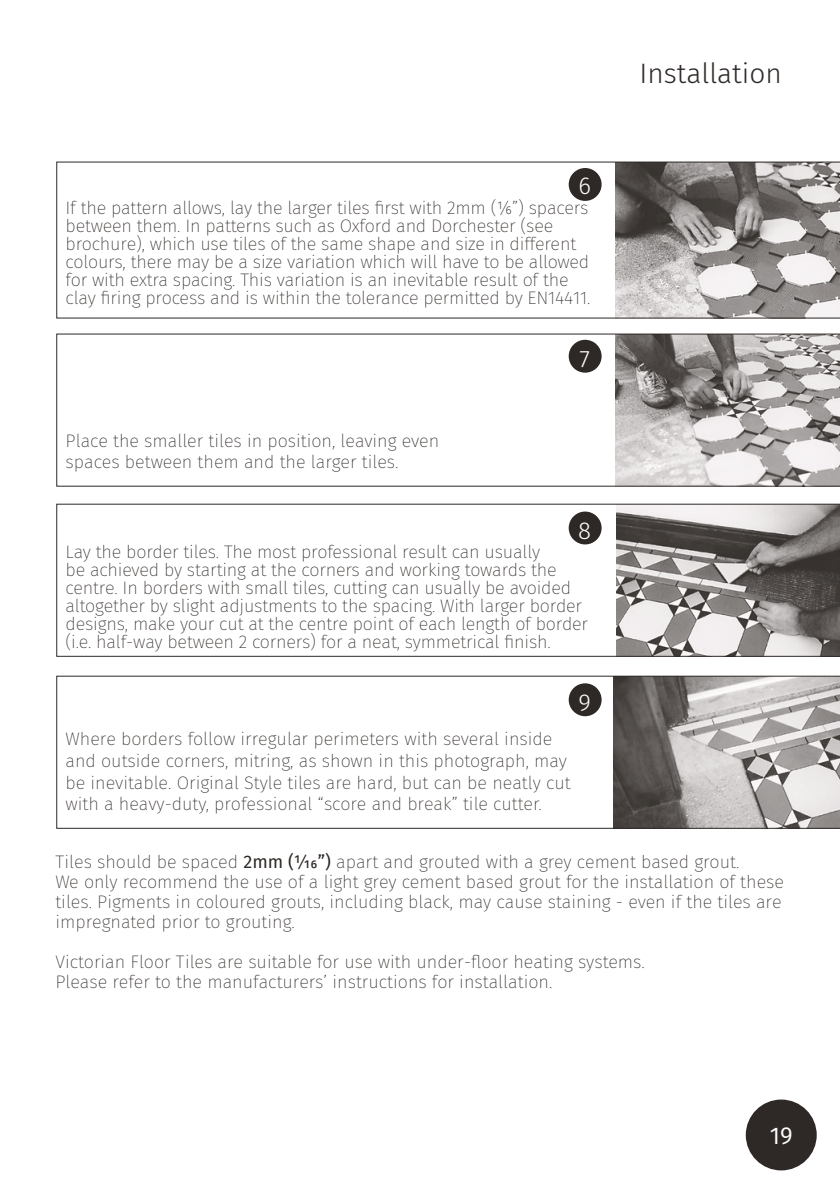
<style>
.page{position:relative;width:840px;height:1191px;background:#fff}
.page>*{position:absolute;margin:0;border:0;box-sizing:border-box;transform-origin:0 0}
.t1{font:300 28px "Fira Sans";color:#2e2926}
.t2{font:300 24px "Fira Sans";color:#fff}
.t3{font:24px "Fira Sans";color:#fff}
.t4{font:200 18px/18px "Fira Sans";letter-spacing:-.01em;color:#2e2926}
.s1{font-weight:400}
</style>
<div class="page">
<svg style="left:56px;top:162px;width:783px;height:156px"></svg>
<svg style="left:56px;top:334px;width:783px;height:152px"></svg>
<svg style="left:56px;top:504px;width:783px;height:152px"></svg>
<svg style="left:56px;top:676px;width:783px;height:152px"></svg>
<div style="left:745px;top:1099px;width:71px;height:71px;background:#2e2926;border-radius:50%"></div>
<div style="left:568px;top:168px;width:33px;height:33px;background:#2e2926;border-radius:50%"></div>
<div style="left:568px;top:340px;width:33px;height:33px;background:#2e2926;border-radius:50%"></div>
<div style="left:568px;top:511px;width:33px;height:33px;background:#2e2926;border-radius:50%"></div>
<div style="left:568px;top:683px;width:33px;height:33px;background:#2e2926;border-radius:50%"></div>
<p class="t2" style="left:578px;top:168px;width:14px">6</p>
<p class="t4" style="left:65px;top:199px;width:526px">If the pattern allows, lay the larger tiles first with 2mm (1/6”) spacers between them. In patterns such as Oxford and Dorchester (see brochure), which use tiles of the same shape and size in different colours, there may be a size variation which will have to be allowed for with extra spacing. This variation is an inevitable result of the clay firing process and is within the tolerance permitted by EN14411.</p>
<p class="t4" style="left:65px;top:429px;width:375px;line-height:21.6px">Place the smaller tiles in position, leaving even spaces between them and the larger tiles.</p>
<p class="t2" style="left:579px;top:342px;width:12px">7</p>
<p class="t2" style="left:578px;top:514px;width:14px">8</p>
<p class="t4" style="left:65px;top:543px;width:523px">Lay the border tiles. The most professional result can usually<br>be achieved by starting at the corners and working towards the centre. In borders with small tiles, cutting can usually be avoided altogether by slight adjustments to the spacing. With larger border designs, make your cut at the centre point of each length of border (i.e. half-way between 2 corners) for a neat, symmetrical finish.</p>
<p class="t4" style="left:65px;top:728px;width:506px;line-height:21.6px">Where borders follow irregular perimeters with several inside and outside corners, mitring, as shown in this photograph, may be inevitable. Original Style tiles are hard, but can be neatly cut with a heavy-duty, professional “score and break” tile cutter.</p>
<p class="t2" style="left:578px;top:685px;width:14px">9</p>
<p class="t1" style="left:639px;top:53px;width:144px">Installation</p>
<p class="t4" style="left:55px;top:853px;width:685px">Tiles should be spaced <span class="s1">2mm (1/16”)</span> apart and grouted with a grey cement based grout.</p>
<p class="t4" style="left:55px;top:872px;width:729px;line-height:20px">We only recommend the use of a light grey cement based grout for the installation of these tiles. Pigments in coloured grouts, including black, may cause staining - even if the tiles are impregnated prior to grouting.</p>
<p class="t4" style="left:55px;top:953px;width:590px">Victorian Floor Tiles are suitable for use with under-floor heating systems.</p>
<p class="t4" style="left:55px;top:973px;width:498px">Please refer to the manufacturers’ instructions for installation.</p>
<p class="t3" style="left:769px;top:1117px;width:24px">19</p>
</div>
